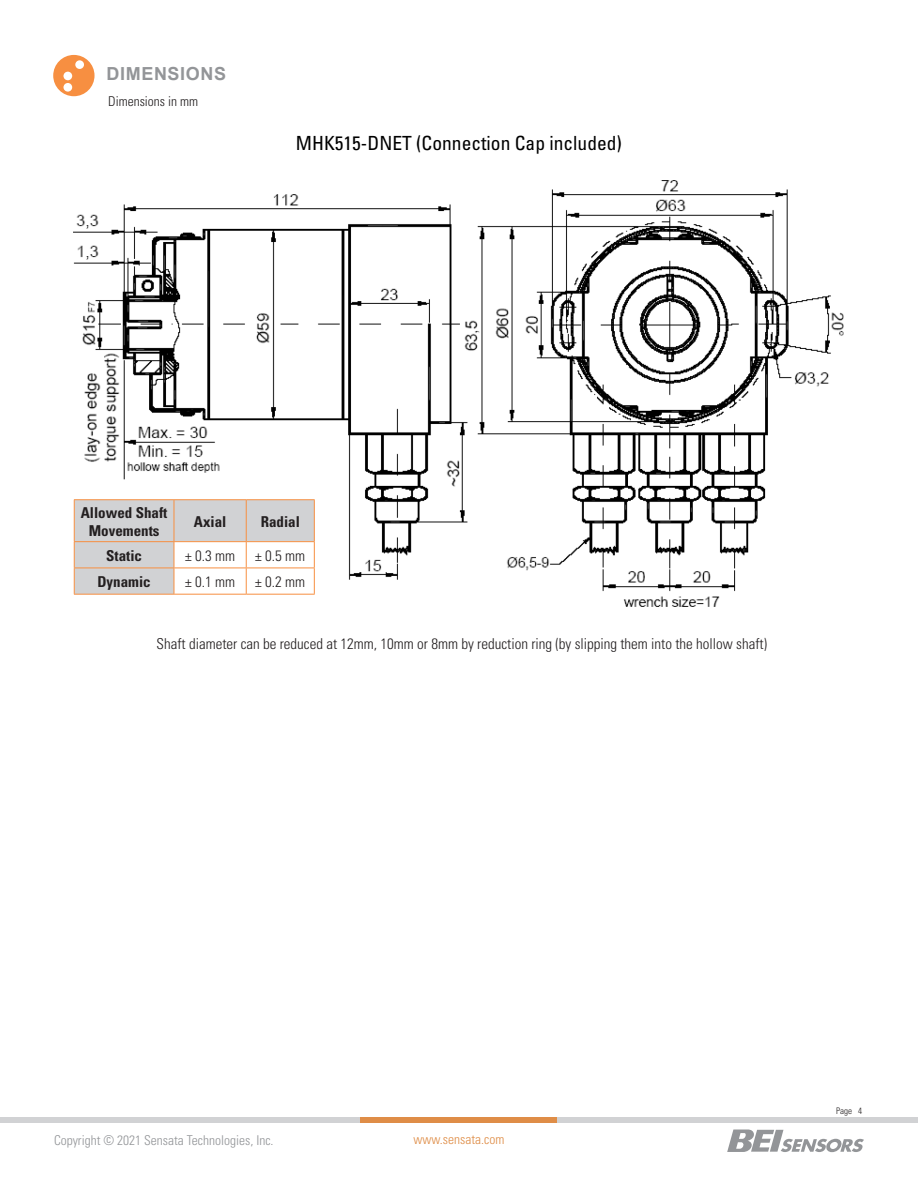
<style>
.page{position:relative;width:918px;height:1188px;background:#fff}
.page>*{position:absolute;margin:0;border:0;box-sizing:border-box;transform-origin:0 0}
.t1{font:condensed 19.5px "Univers LT Std";color:#000}
.t2{font:700 18px "Arial";letter-spacing:.035em;color:#939598}
.t3{font:300 condensed 15px "Univers";color:#231f20}
.t4{font:700 condensed 15px/18px "Univers";color:#231f20;text-align:center}
.t5{font:300 condensed 13.5px "Univers";color:#939598}
.t6{font:300 condensed 13.5px "Univers";color:#df8d47}
.t7{font:300 condensed 13.5px "Univers";color:#231f20}
.t8{font:300 condensed 9px "Univers";color:#231f20}
</style>
<div class="page">
<div style="left:0;top:1117px;width:918px;height:6px;background:#d1d2d4"></div>
<div style="left:361px;top:1117px;width:196px;height:6px;background:#df8d47"></div>
<svg style="left:727px;top:1129px;width:137px;height:23px"></svg>
<img style="left:74px;top:180px;width:769px;height:427px">
<hr style="left:74px;top:499px;width:100px;height:1px;background:#f78f41">
<hr style="left:174px;top:499px;width:72px;height:1px;background:#f78f41">
<hr style="left:246px;top:499px;width:69px;height:1px;background:#f78f41">
<svg style="left:74px;top:500px;width:241px;height:94px"></svg>
<hr style="left:74px;top:594px;width:100px;height:1px;background:#f78f41">
<hr style="left:174px;top:594px;width:72px;height:1px;background:#f78f41">
<hr style="left:246px;top:594px;width:69px;height:1px;background:#f78f41">
<svg style="left:53px;top:55px;width:42px;height:41px"></svg>
<p class="t2" style="left:107px;top:61px;width:121px">DIMENSIONS</p>
<p class="t7" style="left:108px;top:93px;width:91px">Dimensions in mm</p>
<p class="t1" style="left:296px;top:131px;width:328px">MHK515-DNET (Connection Cap included)</p>
<p class="t4" style="left:81px;top:503px;width:88px">Allowed Shaft<br>Movements</p>
<p class="t4" style="left:194px;top:512px;width:34px">Axial</p>
<p class="t4" style="left:261px;top:512px;width:41px">Radial</p>
<p class="t4" style="left:106px;top:546px;width:37px">Static</p>
<p class="t3" style="left:185px;top:546px;width:51px">± 0.3 mm</p>
<p class="t3" style="left:255px;top:546px;width:51px">± 0.5 mm</p>
<p class="t4" style="left:97px;top:573px;width:55px">Dynamic</p>
<p class="t3" style="left:185px;top:573px;width:51px">± 0.1 mm</p>
<p class="t3" style="left:255px;top:573px;width:51px">± 0.2 mm</p>
<p class="t3" style="left:157px;top:634px;width:612px">Shaft diameter can be reduced at 12mm, 10mm or 8mm by reduction ring (by slipping them into the hollow shaft)</p>
<p class="t5" style="left:54px;top:1132px;width:221px">Copyright © 2021 Sensata Technologies, Inc.</p>
<p class="t6" style="left:414px;top:1131px;width:92px">www.sensata.com</p>
<p class="t8" style="left:836px;top:1105px;width:27px">Page 4</p>
</div>
